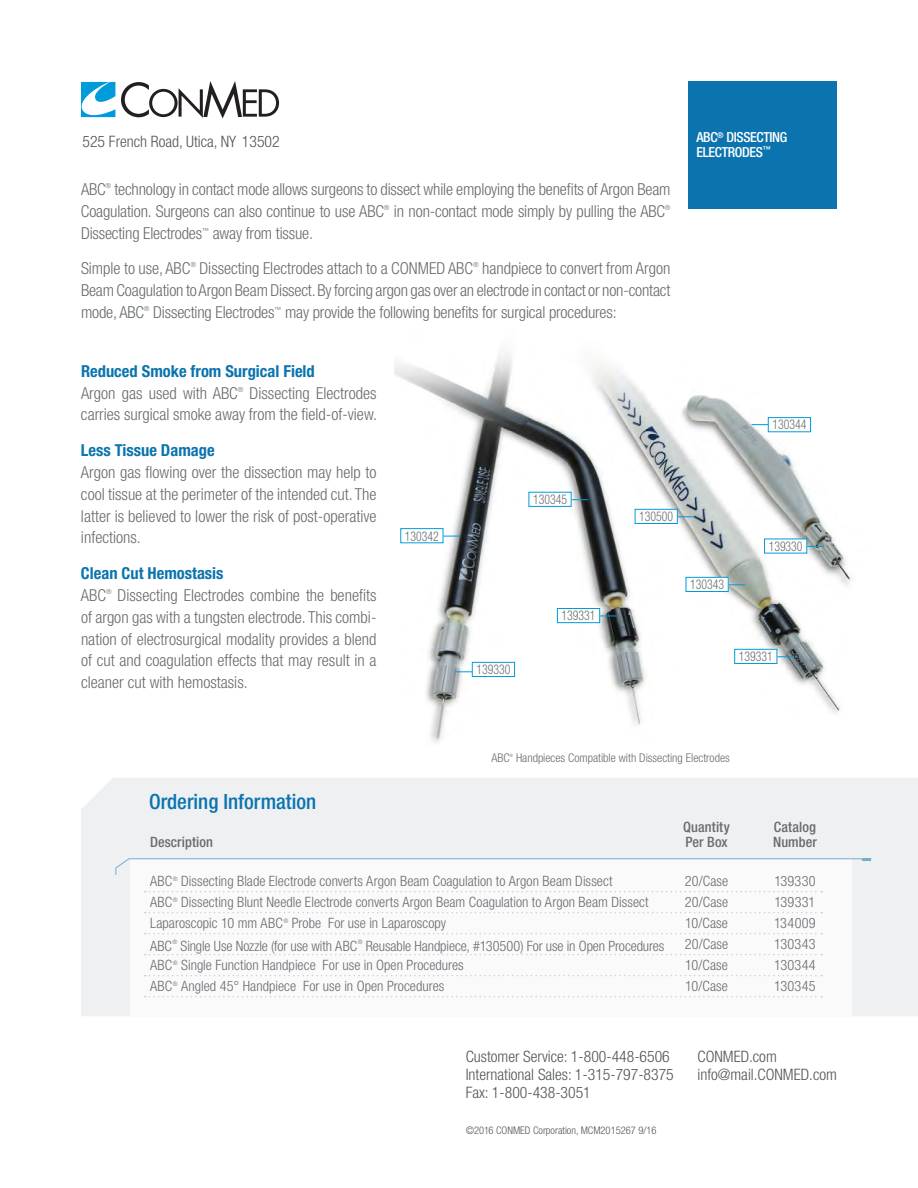
<style>
.page{position:relative;width:918px;height:1188px;background:#fff}
.page>*{position:absolute;margin:0;border:0;box-sizing:border-box;transform-origin:0 0}
.Ordering{font:500 condensed 21px "Helvetica Neue LT Pro";color:#0b74ae}
.Body{font:300 condensed 16.5px/21.8px "Helvetica Neue LT Std";letter-spacing:-.01em;color:#686c70;text-align:justify}
.Body_BF{font:700 condensed 16.5px "Helvetica Neue LT Std";color:#0b74ae}
.Body_Copy{font:300 condensed 15.75px/18px "Helvetica Neue LT Std";color:#515659}
.Chart_DottedStrokeBe{font:300 condensed 14.25px "Helvetica Neue LT Std";letter-spacing:.005em;color:#686c70}
.t1{font:500 condensed 14.25px "Helvetica Neue LT Pro";letter-spacing:.01em;color:#686c70}
.BOX_Text{font:500 condensed 13.8px "Helvetica Neue LT Pro";letter-spacing:-.025em;color:#fff}
.t2{font:300 condensed 13.35px "Helvetica Neue LT Pro";color:#686c70;scale:.88 1}
.t3{font:300 condensed 12px "Helvetica Neue LT Std";color:#686c70}
.t4{font:300 condensed 10.5px "Helvetica Neue LT Std";color:#515659}
.Body-2{font:300 condensed 7.05px "Helvetica Neue LT Std";color:#686c70}
.Chart_DottedStrokeBe-2{font:300 condensed 6.15px "Helvetica Neue LT Std";color:#686c70}
.t5{font:300 condensed 4.35px "Helvetica Neue LT Std";color:#686c70}
</style>
<div class="page">
<img style="left:394px;top:353px;width:459px;height:390px">
<div style="left:401px;top:529px;width:42px;height:14px;background:#fff"></div>
<div style="left:400px;top:528px;width:43px;height:15px;border:1px solid #009bda"></div>
<div style="left:472px;top:662px;width:43px;height:15px;background:#fff"></div>
<div style="left:472px;top:662px;width:43px;height:15px;border:1px solid #009bda"></div>
<svg style="left:455px;top:672px;width:17px;height:1px"></svg>
<svg style="left:443px;top:536px;width:17px;height:1px"></svg>
<div style="left:529px;top:492px;width:42px;height:14px;background:#fff"></div>
<div style="left:529px;top:492px;width:42px;height:15px;border:1px solid #009bda"></div>
<svg style="left:572px;top:499px;width:16px;height:1px"></svg>
<div style="left:557px;top:608px;width:43px;height:15px;background:#fff"></div>
<div style="left:557px;top:608px;width:43px;height:15px;border:1px solid #009bda"></div>
<svg style="left:600px;top:616px;width:17px;height:1px"></svg>
<div style="left:635px;top:509px;width:42px;height:15px;background:#fff"></div>
<div style="left:635px;top:509px;width:43px;height:15px;border:1px solid #009bda"></div>
<svg style="left:678px;top:516px;width:16px;height:1px"></svg>
<div style="left:686px;top:577px;width:42px;height:15px;background:#fff"></div>
<div style="left:686px;top:577px;width:43px;height:15px;border:1px solid #009bda"></div>
<svg style="left:729px;top:584px;width:16px;height:1px"></svg>
<div style="left:735px;top:649px;width:42px;height:14px;background:#fff"></div>
<div style="left:734px;top:649px;width:43px;height:15px;border:1px solid #009bda"></div>
<svg style="left:777px;top:656px;width:17px;height:1px"></svg>
<div style="left:768px;top:418px;width:43px;height:14px;background:#fff"></div>
<div style="left:768px;top:417px;width:43px;height:15px;border:1px solid #009bda"></div>
<svg style="left:752px;top:424px;width:16px;height:1px"></svg>
<div style="left:765px;top:539px;width:42px;height:14px;background:#fff"></div>
<svg style="left:807px;top:546px;width:17px;height:1px"></svg>
<div style="left:81px;top:778px;width:837px;height:238px;background:#eef0f2"></div>
<div style="left:130px;top:859px;width:722px;height:157px;background:#fafafb"></div>
<svg style="left:115px;top:858px;width:757px;height:18px"></svg>
<svg style="left:145px;top:891px;width:677px;height:1px"></svg>
<svg style="left:145px;top:912px;width:677px;height:1px"></svg>
<svg style="left:145px;top:933px;width:677px;height:1px"></svg>
<svg style="left:145px;top:954px;width:677px;height:1px"></svg>
<svg style="left:145px;top:975px;width:677px;height:1px"></svg>
<svg style="left:145px;top:996px;width:677px;height:1px"></svg>
<div style="left:688px;top:81px;width:149px;height:127px;background:#0b74ae"></div>
<svg style="left:121px;top:81px;width:158px;height:37px"></svg>
<svg style="left:81px;top:82px;width:34px;height:36px"></svg>
<p class="Body_Copy" style="left:82px;top:132px;width:199px">525 French Road, Utica, NY 13502</p>
<p class="Body" style="left:81px;top:179px;width:26px">ABC</p>
<p class="Body-2" style="left:106px;top:182px;width:7px">®</p>
<p class="Body" style="left:81px;top:179px;width:591px;text-indent:33px">technology in contact mode allows surgeons to dissect while employing the benefits of Argon Beam<br>Coagulation. Surgeons can also continue to use ABC</p>
<p class="Body-2" style="left:384px;top:204px;width:7px">®</p>
<p class="Body" style="left:394px;top:200px;width:273px">in non-contact mode simply by pulling the ABC</p>
<p class="Body-2" style="left:665px;top:204px;width:7px">®</p>
<p class="Body" style="left:81px;top:222px;width:123px">Dissecting Electrodes</p>
<p class="Body-2" style="left:202px;top:227px;width:8px">™</p>
<p class="Body" style="left:213px;top:222px;width:102px">away from tissue.</p>
<p class="Body" style="left:81px;top:257px;width:111px">Simple to use, ABC</p>
<p class="Body-2" style="left:190px;top:261px;width:7px">®</p>
<p class="Body" style="left:199px;top:257px;width:275px">Dissecting Electrodes attach to a CONMED ABC</p>
<p class="Body-2" style="left:473px;top:261px;width:7px">®</p>
<p class="Body" style="left:81px;top:257px;width:591px;text-indent:401px">handpiece to convert from Argon Beam Coagulation to Argon Beam Dissect. By forcing argon gas over an electrode in contact or non-contact mode, ABC</p>
<p class="Body-2" style="left:144px;top:304px;width:7px">®</p>
<p class="Body" style="left:153px;top:301px;width:123px">Dissecting Electrodes</p>
<p class="Body-2" style="left:274px;top:306px;width:8px">™</p>
<p class="Body" style="left:285px;top:301px;width:333px">may provide the following benefits for surgical procedures:</p>
<p class="Body_BF" style="left:81px;top:361px;width:235px">Reduced Smoke from Surgical Field</p>
<p class="Body" style="left:81px;top:382px;width:158px">Argon gas used with ABC</p>
<p class="Body-2" style="left:238px;top:385px;width:7px">®</p>
<p class="Body" style="left:81px;top:382px;width:298px;text-align:right">Dissecting Electrodes<br>carries surgical smoke away from the field-of-view.</p>
<p class="Body_BF" style="left:81px;top:440px;width:135px">Less Tissue Damage</p>
<p class="Body" style="left:81px;top:461px;width:297px">Argon gas flowing over the dissection may help to cool tissue at the perimeter of the intended cut. The latter is believed to lower the risk of post-operative infections.</p>
<p class="Body_BF" style="left:81px;top:563px;width:144px">Clean Cut Hemostasis</p>
<p class="Body" style="left:81px;top:584px;width:27px">ABC</p>
<p class="Body-2" style="left:106px;top:588px;width:7px">®</p>
<p class="Body" style="left:81px;top:584px;width:297px;text-indent:37px">Dissecting Electrodes combine the benefits of argon gas with a tungsten electrode. This combi&shy;nation of electrosurgical modality provides a blend of cut and coagulation effects that may result in a cleaner cut with hemostasis.</p>
<p class="t2" style="left:405px;top:528px;width:40px">130342</p>
<p class="t2" style="left:533px;top:492px;width:40px">130345</p>
<p class="t2" style="left:476px;top:662px;width:40px">139330</p>
<p class="t2" style="left:562px;top:608px;width:40px">139331</p>
<p class="t2" style="left:639px;top:509px;width:40px">130500</p>
<p class="BOX_Text" style="left:696px;top:129px;width:92px">ABC<sup>®</sup> DISSECTING</p>
<p class="BOX_Text" style="left:696px;top:144px;width:76px">ELECTRODES<sup>™</sup></p>
<p class="t2" style="left:772px;top:417px;width:40px">130344</p>
<p class="t2" style="left:690px;top:577px;width:40px">130343</p>
<p class="t2" style="left:769px;top:538px;width:40px">139330</p>
<p class="t2" style="left:739px;top:649px;width:40px">139331</p>
<p class="Ordering" style="left:149px;top:789px;width:169px">Ordering Information</p>
<p class="t3" style="left:491px;top:751px;width:20px">ABC</p>
<p class="t5" style="left:510px;top:753px;width:5px">®</p>
<p class="t3" style="left:516px;top:751px;width:215px">Handpieces Compatible with Dissecting Electrodes</p>
<p class="t1" style="left:683px;top:819px;width:48px">Quantity</p>
<p class="t1" style="left:774px;top:819px;width:44px">Catalog</p>
<p class="t1" style="left:150px;top:834px;width:65px">Description</p>
<p class="t1" style="left:685px;top:834px;width:44px">Per Box</p>
<p class="t1" style="left:773px;top:834px;width:45px">Number</p>
<p class="Chart_DottedStrokeBe" style="left:150px;top:873px;width:24px">ABC</p>
<p class="Chart_DottedStrokeBe-2" style="left:173px;top:876px;width:6px">®</p>
<p class="Chart_DottedStrokeBe" style="left:181px;top:873px;width:433px">Dissecting Blade Electrode converts Argon Beam Coagulation to Argon Beam Dissect</p>
<p class="Chart_DottedStrokeBe" style="left:685px;top:873px;width:45px">20/Case</p>
<p class="Chart_DottedStrokeBe" style="left:774px;top:873px;width:43px">139330</p>
<p class="Chart_DottedStrokeBe" style="left:150px;top:894px;width:24px">ABC</p>
<p class="Chart_DottedStrokeBe-2" style="left:173px;top:897px;width:6px">®</p>
<p class="Chart_DottedStrokeBe" style="left:181px;top:894px;width:469px">Dissecting Blunt Needle Electrode converts Argon Beam Coagulation to Argon Beam Dissect</p>
<p class="Chart_DottedStrokeBe" style="left:685px;top:894px;width:45px">20/Case</p>
<p class="Chart_DottedStrokeBe" style="left:774px;top:894px;width:42px">139331</p>
<p class="Chart_DottedStrokeBe" style="left:150px;top:915px;width:134px">Laparoscopic 10 mm ABC</p>
<p class="Chart_DottedStrokeBe-2" style="left:283px;top:918px;width:6px">®</p>
<p class="Chart_DottedStrokeBe" style="left:292px;top:915px;width:156px">Probe For use in Laparoscopy</p>
<p class="Chart_DottedStrokeBe" style="left:685px;top:915px;width:44px">10/Case</p>
<p class="Chart_DottedStrokeBe" style="left:774px;top:915px;width:43px">134009</p>
<p class="Chart_DottedStrokeBe" style="left:150px;top:938px;width:24px">ABC</p>
<p class="Chart_DottedStrokeBe-2" style="left:172px;top:939px;width:6px">®</p>
<p class="Chart_DottedStrokeBe" style="left:181px;top:938px;width:178px">Single Use Nozzle (for use with ABC</p>
<p class="Chart_DottedStrokeBe-2" style="left:358px;top:939px;width:6px">®</p>
<p class="Chart_DottedStrokeBe" style="left:366px;top:938px;width:300px">Reusable Handpiece, #130500) For use in Open Procedures</p>
<p class="Chart_DottedStrokeBe" style="left:685px;top:936px;width:45px">20/Case</p>
<p class="Chart_DottedStrokeBe" style="left:774px;top:936px;width:43px">130343</p>
<p class="Chart_DottedStrokeBe" style="left:150px;top:957px;width:24px">ABC</p>
<p class="Chart_DottedStrokeBe-2" style="left:173px;top:960px;width:6px">®</p>
<p class="Chart_DottedStrokeBe" style="left:181px;top:957px;width:284px">Single Function Handpiece For use in Open Procedures</p>
<p class="Chart_DottedStrokeBe" style="left:685px;top:957px;width:44px">10/Case</p>
<p class="Chart_DottedStrokeBe" style="left:774px;top:957px;width:43px">130344</p>
<p class="Chart_DottedStrokeBe" style="left:150px;top:978px;width:24px">ABC</p>
<p class="Chart_DottedStrokeBe-2" style="left:173px;top:981px;width:6px">®</p>
<p class="Chart_DottedStrokeBe" style="left:181px;top:978px;width:265px">Angled 45° Handpiece For use in Open Procedures</p>
<p class="Chart_DottedStrokeBe" style="left:685px;top:978px;width:44px">10/Case</p>
<p class="Chart_DottedStrokeBe" style="left:774px;top:978px;width:43px">130345</p>
<p class="Body_Copy" style="left:466px;top:1047px;width:210px">Customer Service: 1-800-448-6506<br>International Sales: 1-315-797-8375<br>Fax: 1-800-438-3051</p>
<p class="Body_Copy" style="left:697px;top:1047px;width:141px">CONMED.com info@mail.CONMED.com</p>
<p class="t4" style="left:466px;top:1124px;width:192px">©2016 CONMED Corporation, MCM2015267 9/16</p>
</div>
